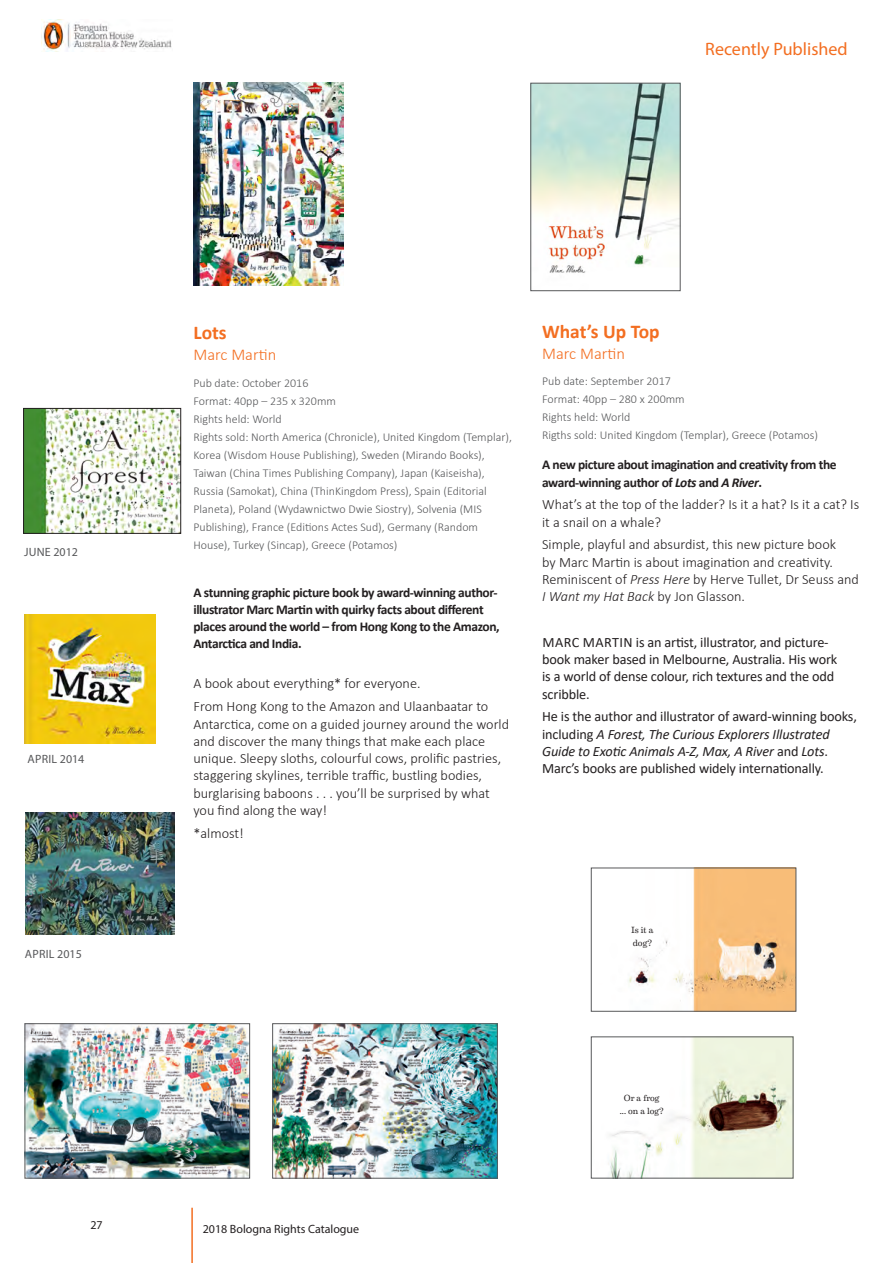
<style>
.page{position:relative;width:893px;height:1263px;background:#fff}
.page>*{position:absolute;margin:0;border:0;box-sizing:border-box;transform-origin:0 0}
.Book_Title{font:700 19.5px "Calibri";color:#f36e21}
.t1{font:18px "Myriad Pro";color:#f36e21}
.Author_Name{font:300 16.5px "Calibri";color:#f36e21}
.Body_Text{font:300 14.25px/17.2px "Calibri";color:#231f20}
.Author_Bio{font:14.25px/17.2px "Calibri";letter-spacing:-.01em;color:#231f20}
.Strapline{font:700 13.5px/17.2px "Calibri";letter-spacing:-.03em;color:#231f20}
.Info{font:300 12px/18px "Calibri";color:#57585a}
.t2{font:12px "Myriad Pro";color:#231f20}
.Info-2{font:12px "Myriad Pro";letter-spacing:.02em;color:#57585a}
.t3{font:9px/13.2px "Eames Century Modern";letter-spacing:-.015em;color:#231f20}
.t4{font:8.85px/13px "Eames Century Modern";letter-spacing:-.005em;color:#231f20;text-align:center}
.s1{font-style:italic}
</style>
<div class="page">
<img style="left:42px;top:19px;width:130px;height:32px">
<hr style="left:191px;top:1208px;width:2px;height:55px;background:#f36e21">
<img style="left:193px;top:83px;width:150px;height:202px">
<img style="left:25px;top:410px;width:154px;height:121px">
<div style="left:23px;top:408px;width:158px;height:125px;border:1px solid #231f20"></div>
<img style="left:25px;top:812px;width:150px;height:122px">
<img style="left:25px;top:615px;width:131px;height:129px">
<img style="left:274px;top:1025px;width:221px;height:151px">
<div style="left:272px;top:1023px;width:225px;height:155px;border:1px solid #57585a"></div>
<img style="left:27px;top:1025px;width:221px;height:151px">
<div style="left:25px;top:1023px;width:225px;height:155px;border:1px solid #57585a"></div>
<img style="left:533px;top:85px;width:145px;height:188px">
<div style="left:531px;top:83px;width:149px;height:208px;border:1px solid #57585a"></div>
<img style="left:608px;top:1039px;width:183px;height:137px">
<img style="left:629px;top:870px;width:165px;height:139px">
<p class="t1" style="left:705px;top:38px;width:144px">Recently Published</p>
<p class="Info-2" style="left:24px;top:545px;width:56px">JUNE 2012</p>
<p class="Info-2" style="left:28px;top:752px;width:58px">APRIL 2014</p>
<p class="Info-2" style="left:25px;top:947px;width:58px">APRIL 2015</p>
<p class="Book_Title" style="left:193px;top:319px;width:35px">Lots</p>
<p class="Author_Name" style="left:193px;top:344px;width:84px">Marc Martin</p>
<p class="Info" style="left:193px;top:374px;width:116px">Pub date: October 2016</p>
<p class="Info" style="left:193px;top:392px;width:144px">Format: 40pp – 235 x 320mm</p>
<p class="Info" style="left:193px;top:410px;width:90px">Rights held: World</p>
<p class="Info" style="left:193px;top:428px;width:320px">Rights sold: North America (Chronicle), United Kingdom (Templar), Korea (Wisdom House Publishing), Sweden (Mirando Books), Taiwan (China Times Publishing Company), Japan (Kaiseisha), Russia (Samokat), China (ThinKingdom Press), Spain (Editorial Planeta), Poland (Wydawnictwo Dwie Siostry), Solvenia (MIS Publishing), France (Editions Actes Sud), Germany (Random House), Turkey (Sincap), Greece (Potamos)</p>
<p class="Strapline" style="left:193px;top:583px;width:308px">A stunning graphic picture book by award-winning author&shy;illustrator Marc Martin with quirky facts about different places around the world – from Hong Kong to the Amazon, Antarctica and India.</p>
<p class="Body_Text" style="left:193px;top:675px;width:229px">A book about everything* for everyone.</p>
<p class="Body_Text" style="left:193px;top:698px;width:317px">From Hong Kong to the Amazon and Ulaanbaatar to Antarctica, come on a guided journey around the world and discover the many things that make each place unique. Sleepy sloths, colourful cows, prolific pastries, staggering skylines, terrible traffic, bustling bodies, burglarising baboons . . . you’ll be surprised by what you find along the way!</p>
<p class="Body_Text" style="left:193px;top:824px;width:52px">*almost!</p>
<p class="Book_Title" style="left:542px;top:318px;width:119px">What’s Up Top</p>
<p class="Author_Name" style="left:542px;top:343px;width:84px">Marc Martin</p>
<p class="Info" style="left:542px;top:372px;width:130px">Pub date: September 2017</p>
<p class="Info" style="left:542px;top:390px;width:144px">Format: 40pp – 280 x 200mm</p>
<p class="Info" style="left:542px;top:408px;width:90px">Rights held: World</p>
<p class="Info" style="left:542px;top:426px;width:277px">Rigths sold: United Kingdom (Templar), Greece (Potamos)</p>
<p class="Strapline" style="left:542px;top:456px;width:296px">A new picture about imagination and creativity from the award-winning author of <span class="s1">Lots</span> and <span class="s1">A River</span>.</p>
<p class="Body_Text" style="left:542px;top:496px;width:319px">What’s at the top of the ladder? Is it a hat? Is it a cat? Is it a snail on a whale?</p>
<p class="Body_Text" style="left:542px;top:536px;width:318px">Simple, playful and absurdist, this new picture book<br>by Marc Martin is about imagination and creativity.<br>Reminiscent of <span class="s1">Press Here</span> by Herve Tullet, Dr Seuss and <span class="s1">I Want my Hat Back</span> by Jon Glasson.</p>
<p class="Author_Bio" style="left:542px;top:633px;width:297px">MARC MARTIN is an artist, illustrator, and picture&shy;book maker based in Melbourne, Australia. His work is a world of dense colour, rich textures and the odd scribble.</p>
<p class="Author_Bio" style="left:542px;top:707px;width:316px">He is the author and illustrator of award-winning books, including <span class="s1">A Forest, The Curious Explorers Illustrated Guide to Exotic Animals A-Z, Max, A River</span> and <span class="s1">Lots</span>.<br>Marc’s books are published widely internationally.</p>
<p class="t3" style="left:631px;top:922px;width:24px">Is it a dog?</p>
<p class="t2" style="left:90px;top:1218px;width:14px">27</p>
<p class="t2" style="left:203px;top:1221px;width:158px">2018 Bologna Rights Catalogue</p>
<p class="t4" style="left:620px;top:1090px;width:45px">Or a frog ... on a log?</p>
</div>
